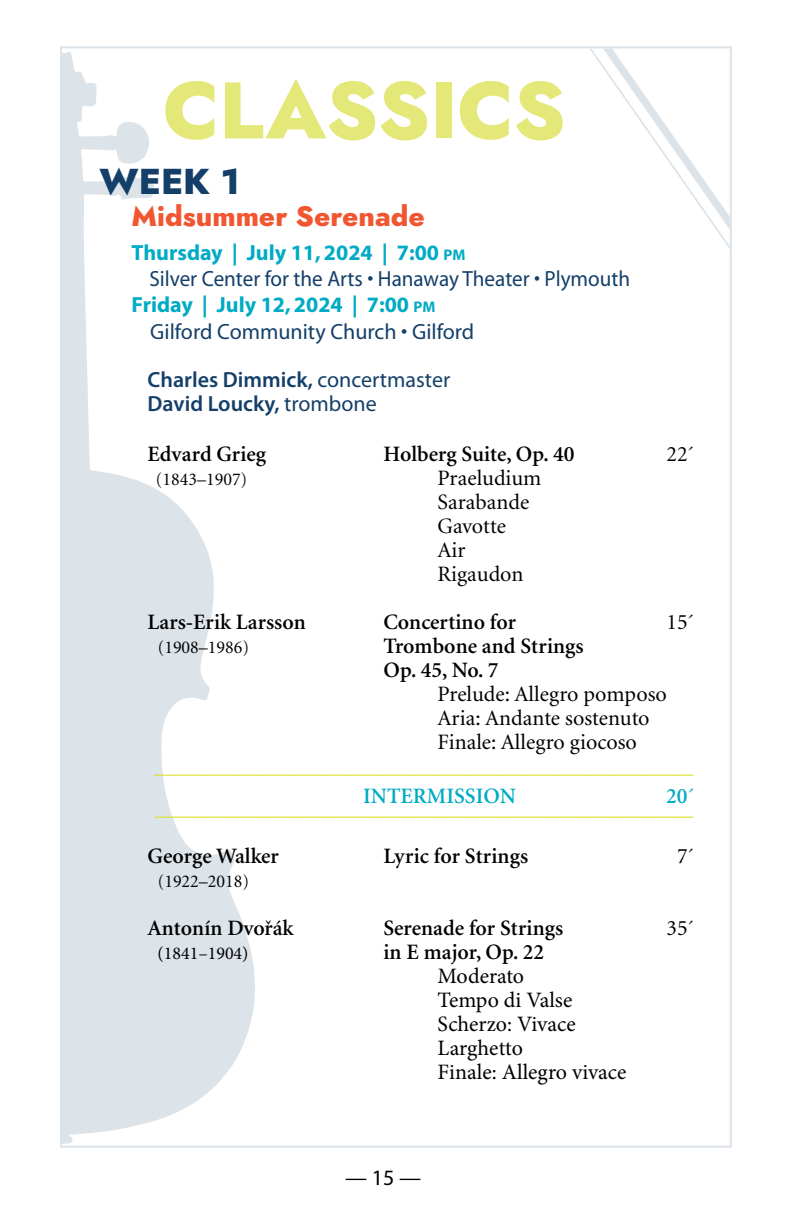
<style>
.page{position:relative;width:792px;height:1224px;background:#fff}
.page>*{position:absolute;margin:0;border:0;box-sizing:border-box;transform-origin:0 0}
.t1{font:800 80px "Jost";color:#e4e878}
.t2{font:800 36px "Jost";color:#143f69}
.t3{font:800 28px "Jost";color:#f15631}
.t4{font:600 22px/24px "Minion";color:#000}
.t5{font:22px/24px "Minion";color:#000}
.t6{font:600 22px "Minion";color:#dae12c}
.t7{font:22px/24px "Minion Pro";color:#000}
.t8{font:700 22px "Myriad";color:#00abc5}
.t9{font:600 22px/24px "Myriad Pro";color:#143f69}
.t10{font:22px "Myriad";color:#143f69;scale:.96 1}
.t11{font:22px "Myriad";color:#143f69}
.t12{font:600 22px "Minion";color:#00abc5}
.t13{font:22px "Myriad";color:#000}
.t14{font:18px "Minion";color:#000}
.t15{font:18px "Minion Pro";color:#000}
.s1{font-size:15.4px}
.s2{font-family:"Myriad";font-weight:400}
</style>
<div class="page">
<svg style="left:63px;top:52px;width:192px;height:1092px;fill:#dce3e9"></svg>
<svg style="left:505px;top:48px;width:226px;height:236px"></svg>
<h1 class="t1" style="left:163px;top:54px;width:404px">CLASSICS</h1>
<h2 class="t2" style="left:100px;top:156px;width:142px">WEEK 1</h2>
<p class="t3" style="left:132px;top:196px;width:295px">Midsummer Serenade</p>
<p class="t8" style="left:132px;top:241px;width:335px">Thursday | July 11, 2024 | 7:00 <span class="s1">pm</span></p>
<p class="t10" style="left:150px;top:268px;width:502px">Silver Center for the Arts • Hanaway Theater • Plymouth</p>
<p class="t8" style="left:132px;top:294px;width:305px">Friday | July 12, 2024 | 7:00 <span class="s1">pm</span></p>
<p class="t11" style="left:150px;top:321px;width:326px">Gilford Community Church • Gilford</p>
<p class="t9" style="left:148px;top:367px;width:304px">Charles Dimmick, <span class="s2">concertmaster<br></span>David Loucky, <span class="s2">trombone</span></p>
<p class="t4" style="left:148px;top:443px;width:120px">Edvard Grieg</p>
<p class="t4" style="left:384px;top:443px;width:192px">Holberg Suite, Op. 40</p>
<p class="t5" style="left:666px;top:443px;width:29px">22´</p>
<p class="t14" style="left:156px;top:471px;width:93px">(1843–1907)</p>
<p class="t5" style="left:438px;top:467px;width:105px">Praeludium<br>Sarabande<br>Gavotte<br>Air<br>Rigaudon</p>
<p class="t4" style="left:148px;top:611px;width:160px">Lars-Erik Larsson</p>
<p class="t4" style="left:384px;top:611px;width:134px">Concertino for</p>
<p class="t5" style="left:666px;top:611px;width:29px">15´</p>
<p class="t14" style="left:158px;top:639px;width:93px">(1908–1986)</p>
<p class="t4" style="left:384px;top:635px;width:202px">Trombone and Strings<br>Op. 45, No. 7</p>
<p class="t5" style="left:438px;top:683px;width:231px">Prelude: Allegro pomposo<br>Aria: Andante sostenuto<br>Finale: Allegro giocoso</p>
<p class="t6" style="left:155px;top:755px;width:541px">_________________________________________________</p>
<p class="t12" style="left:363px;top:785px;width:155px">INTERMISSION</p>
<p class="t12" style="left:666px;top:785px;width:29px">20´</p>
<p class="t6" style="left:155px;top:797px;width:540px">_________________________________________________</p>
<p class="t4" style="left:148px;top:845px;width:133px">George Walker</p>
<p class="t4" style="left:384px;top:845px;width:146px">Lyric for Strings</p>
<p class="t5" style="left:677px;top:845px;width:18px">7´</p>
<p class="t14" style="left:158px;top:873px;width:93px">(1922–2018)</p>
<p class="t4" style="left:148px;top:917px;width:147px">Antonín Dvoˇrák</p>
<p class="t4" style="left:384px;top:917px;width:181px">Serenade for Strings</p>
<p class="t5" style="left:666px;top:917px;width:29px">35´</p>
<p class="t15" style="left:158px;top:941px;width:92px">(1841–1904)</p>
<p class="t4" style="left:384px;top:941px;width:162px">in E major, Op. 22</p>
<p class="t7" style="left:438px;top:964px;width:191px">Moderato<br>Tempo di Valse<br>Scherzo: Vivace<br>Larghetto<br>Finale: Allegro vivace</p>
<p class="t13" style="left:345px;top:1166px;width:77px">— 15 —</p>
</div>
